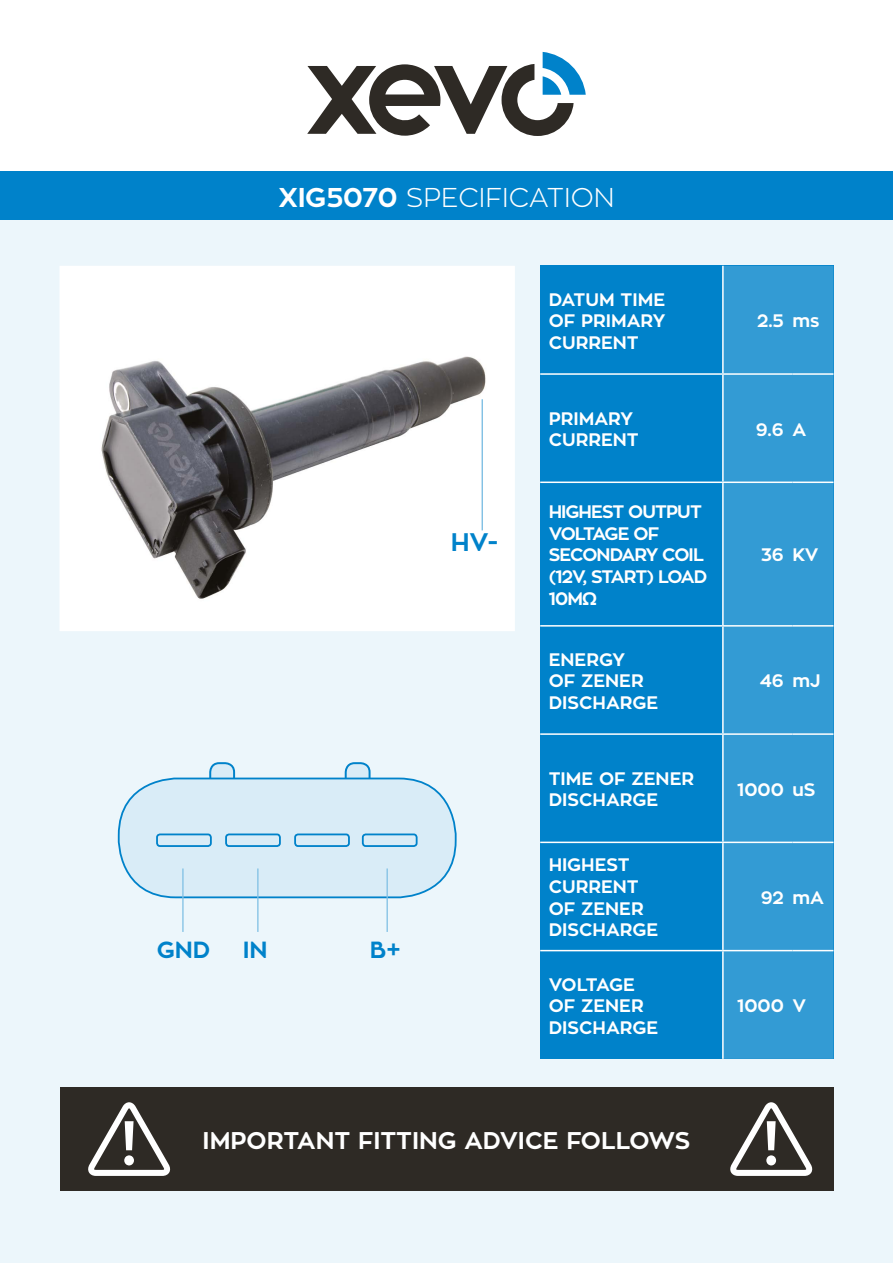
<style>
.page{position:relative;width:893px;height:1263px;background:#fff}
.page>*{position:absolute;margin:0;border:0;box-sizing:border-box;transform-origin:0 0}
.t1{font:300 27px "Zona Pro";color:#fff}
.t2{font:700 25.2px "Zona Pro";color:#0082ca}
.t3{font:700 24px "Zona Pro";color:#fff}
.t4{font:700 23.25px "Zona Pro";color:#0082ca}
.t5{font:700 18px/21.6px "Zona Pro";color:#fff}
.t6{font:700 18px/21.6px "Zona Pro";letter-spacing:-.05em;color:#fff}
.s1{font-weight:700}
</style>
<div class="page">
<div style="left:0;top:179px;width:893px;height:1084px;background:#ecf6fb"></div>
<div style="left:0;top:171px;width:893px;height:49px;background:#0082ca"></div>
<div style="left:210px;top:763px;width:24px;height:27px;background:#d9ecf7;border-radius:9px"></div>
<div style="left:209px;top:762px;width:26px;height:29px;border:2px solid #0082ca;border-radius:9px"></div>
<div style="left:346px;top:763px;width:24px;height:27px;background:#d9ecf7;border-radius:9px"></div>
<div style="left:345px;top:762px;width:26px;height:29px;border:2px solid #0082ca;border-radius:9px"></div>
<svg style="left:307px;top:52px;width:279px;height:84px"></svg>
<div style="left:59px;top:266px;width:456px;height:365px;background:#fff"></div>
<img style="left:101px;top:356px;width:385px;height:243px">
<div style="left:540px;top:266px;width:293px;height:793px;background:#0082ca"></div>
<div style="left:724px;top:266px;width:109px;height:793px;background:#339bd4"></div>
<hr style="left:722px;top:266px;width:2px;height:107px;background:#fff">
<hr style="left:540px;top:373px;width:183px;height:2px;background:#fff">
<hr style="left:723px;top:373px;width:69px;height:2px;background:#fff">
<hr style="left:722px;top:375px;width:2px;height:106px;background:#fff">
<hr style="left:792px;top:373px;width:41px;height:2px;background:#fff">
<hr style="left:540px;top:481px;width:183px;height:2px;background:#fff">
<hr style="left:723px;top:481px;width:69px;height:2px;background:#fff">
<hr style="left:722px;top:483px;width:2px;height:142px;background:#fff">
<hr style="left:792px;top:481px;width:41px;height:2px;background:#fff">
<hr style="left:540px;top:625px;width:183px;height:2px;background:#fff">
<hr style="left:723px;top:625px;width:69px;height:2px;background:#fff">
<hr style="left:722px;top:627px;width:2px;height:106px;background:#fff">
<hr style="left:792px;top:625px;width:41px;height:2px;background:#fff">
<hr style="left:540px;top:733px;width:183px;height:2px;background:#fff">
<hr style="left:723px;top:733px;width:69px;height:2px;background:#fff">
<hr style="left:722px;top:735px;width:2px;height:107px;background:#fff">
<hr style="left:792px;top:733px;width:41px;height:2px;background:#fff">
<hr style="left:540px;top:842px;width:183px;height:1px;background:#fff">
<hr style="left:723px;top:842px;width:69px;height:1px;background:#fff">
<hr style="left:722px;top:843px;width:2px;height:107px;background:#fff">
<hr style="left:792px;top:842px;width:41px;height:1px;background:#fff">
<hr style="left:540px;top:950px;width:183px;height:1px;background:#fff">
<hr style="left:723px;top:950px;width:69px;height:1px;background:#fff">
<hr style="left:722px;top:951px;width:2px;height:108px;background:#fff">
<hr style="left:792px;top:950px;width:41px;height:1px;background:#fff">
<hr style="left:482px;top:399px;width:1px;height:131px;background:#80c0e4">
<div style="left:60px;top:1087px;width:773px;height:104px;background:#2e2a25"></div>
<svg style="left:88px;top:1102px;width:83px;height:74px"></svg>
<svg style="left:730px;top:1102px;width:83px;height:74px"></svg>
<div style="left:119px;top:778px;width:337px;height:119px;background:#d9ecf7;border-radius:57px"></div>
<div style="left:118px;top:777px;width:339px;height:121px;border:2px solid #0082ca;border-radius:57px"></div>
<div style="left:156px;top:833px;width:56px;height:14px;border:2px solid #0082ca;border-radius:3px"></div>
<div style="left:225px;top:833px;width:56px;height:14px;border:2px solid #0082ca;border-radius:3px"></div>
<div style="left:294px;top:833px;width:56px;height:14px;border:2px solid #0082ca;border-radius:3px"></div>
<div style="left:362px;top:833px;width:56px;height:14px;border:2px solid #0082ca;border-radius:3px"></div>
<hr style="left:182px;top:868px;width:2px;height:64px;background:#80c0e4">
<hr style="left:257px;top:868px;width:1px;height:64px;background:#80c0e4">
<hr style="left:387px;top:868px;width:1px;height:64px;background:#80c0e4">
<h1 class="t1" style="left:278px;top:180px;width:338px"><span class="s1">XIG5070</span> SPECIFICATION</h1>
<p class="t5" style="left:549px;top:289px;width:118px;text-align:justify">DATUM TIME OF PRIMARY CURRENT</p>
<p class="t5" style="left:757px;top:310px;width:64px">2.5 ms</p>
<p class="t4" style="left:157px;top:934px;width:55px">GND</p>
<p class="t4" style="left:243px;top:934px;width:26px">IN</p>
<p class="t4" style="left:370px;top:934px;width:33px">B+</p>
<h2 class="t2" style="left:451px;top:526px;width:49px">HV-</h2>
<p class="t5" style="left:549px;top:408px;width:92px">PRIMARY<br>CURRENT</p>
<p class="t5" style="left:756px;top:419px;width:52px">9.6 A</p>
<p class="t6" style="left:549px;top:501px;width:160px">HIGHEST OUTPUT<br>VOLTAGE OF<br>SECONDARY COIL (12V, START) LOAD<br>10MΩ</p>
<p class="t5" style="left:549px;top:649px;width:111px">ENERGY<br>OF ZENER<br>DISCHARGE</p>
<p class="t5" style="left:761px;top:544px;width:59px">36 KV</p>
<p class="t5" style="left:760px;top:670px;width:62px">46 mJ</p>
<p class="t5" style="left:549px;top:768px;width:147px">TIME OF ZENER<br>DISCHARGE</p>
<p class="t5" style="left:737px;top:779px;width:80px">1000 uS</p>
<p class="t5" style="left:549px;top:854px;width:111px">HIGHEST<br>CURRENT<br>OF ZENER<br>DISCHARGE</p>
<p class="t5" style="left:549px;top:973px;width:111px">VOLTAGE<br>OF ZENER<br>DISCHARGE</p>
<p class="t5" style="left:761px;top:887px;width:64px">92 mA</p>
<p class="t5" style="left:737px;top:995px;width:70px">1000 V</p>
<h3 class="t3" style="left:203px;top:1125px;width:489px">IMPORTANT FITTING ADVICE FOLLOWS</h3>
</div>
